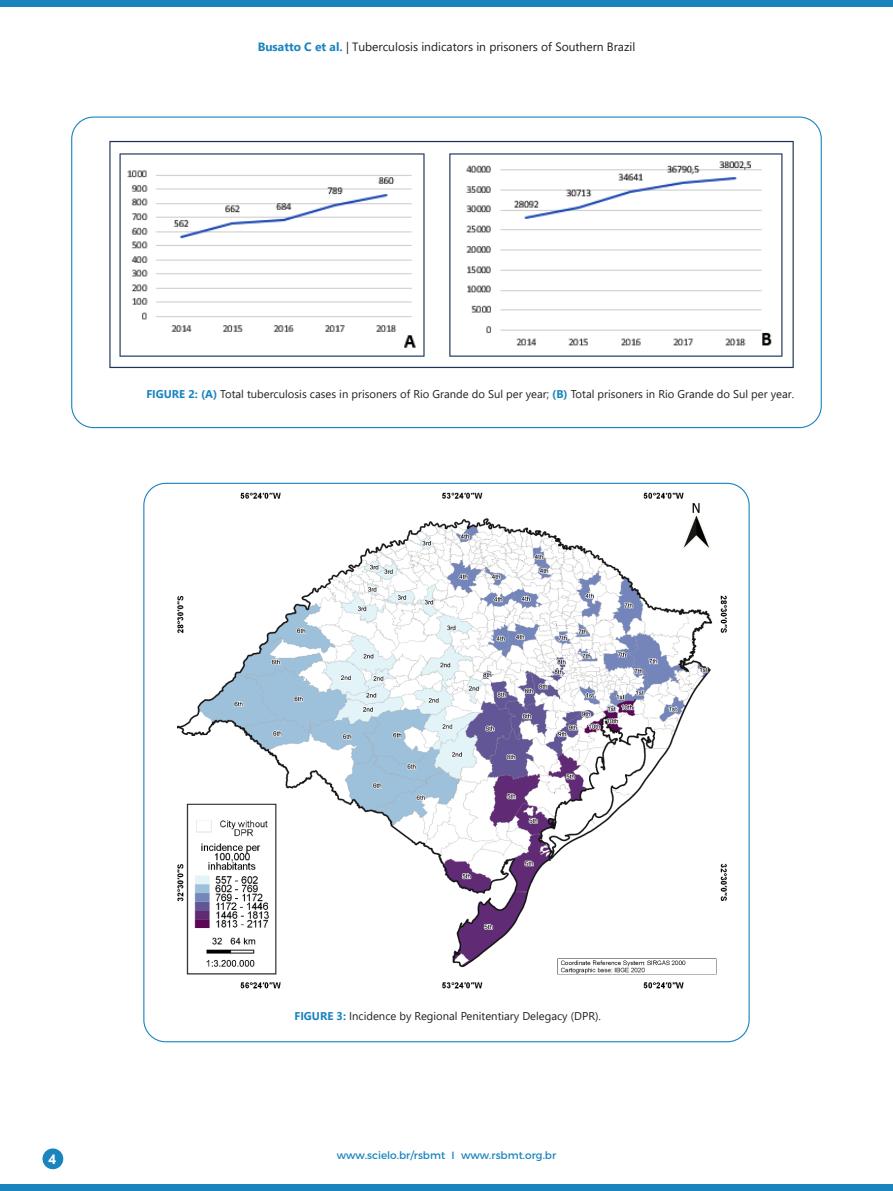
<style>
.page{position:relative;width:893px;height:1191px;background:#fff}
.page>*{position:absolute;margin:0;border:0;box-sizing:border-box;transform-origin:0 0}
.t1{font:700 13.5px "Ebrima";color:#fff}
.cabecalho{font:12px "Segoe UI";color:#231f20}
.FIGURA{font:11.25px "Segoe UI";color:#231f20}
.t2{font:10.5px "Montserrat";color:#1a84bf}
.s1{font-weight:700;color:#1a84bf}
</style>
<div class="page">
<div style="left:43px;top:1148px;width:20px;height:21px;background:#1a84bf;border-radius:50%"></div>
<div style="left:0;top:0;width:893px;height:6px;background:#1a84bf"></div>
<div style="left:0;top:1184px;width:893px;height:7px;background:#1a84bf"></div>
<img style="left:145px;top:484px;width:603px;height:557px">
<img style="left:72px;top:118px;width:748px;height:309px">
<p class="cabecalho" style="left:258px;top:36px;width:379px"><span class="s1">Busatto C et al.</span> | Tuberculosis indicators in prisoners of Southern Brazil</p>
<p class="FIGURA" style="left:146px;top:383px;width:649px"><span class="s1">FIGURE 2: (A)</span> Total tuberculosis cases in prisoners of Rio Grande do Sul per year; <span class="s1">(B)</span> Total prisoners in Rio Grande do Sul per year.</p>
<p class="FIGURA" style="left:295px;top:1005px;width:308px"><span class="s1">FIGURE 3:</span> Incidence by Regional Penitentiary Delegacy (DPR).</p>
<p class="t1" style="left:48px;top:1148px;width:9px">4</p>
<p class="t2" style="left:337px;top:1146px;width:221px">www.scielo.br/rsbmt I www.rsbmt.org.br</p>
</div>
